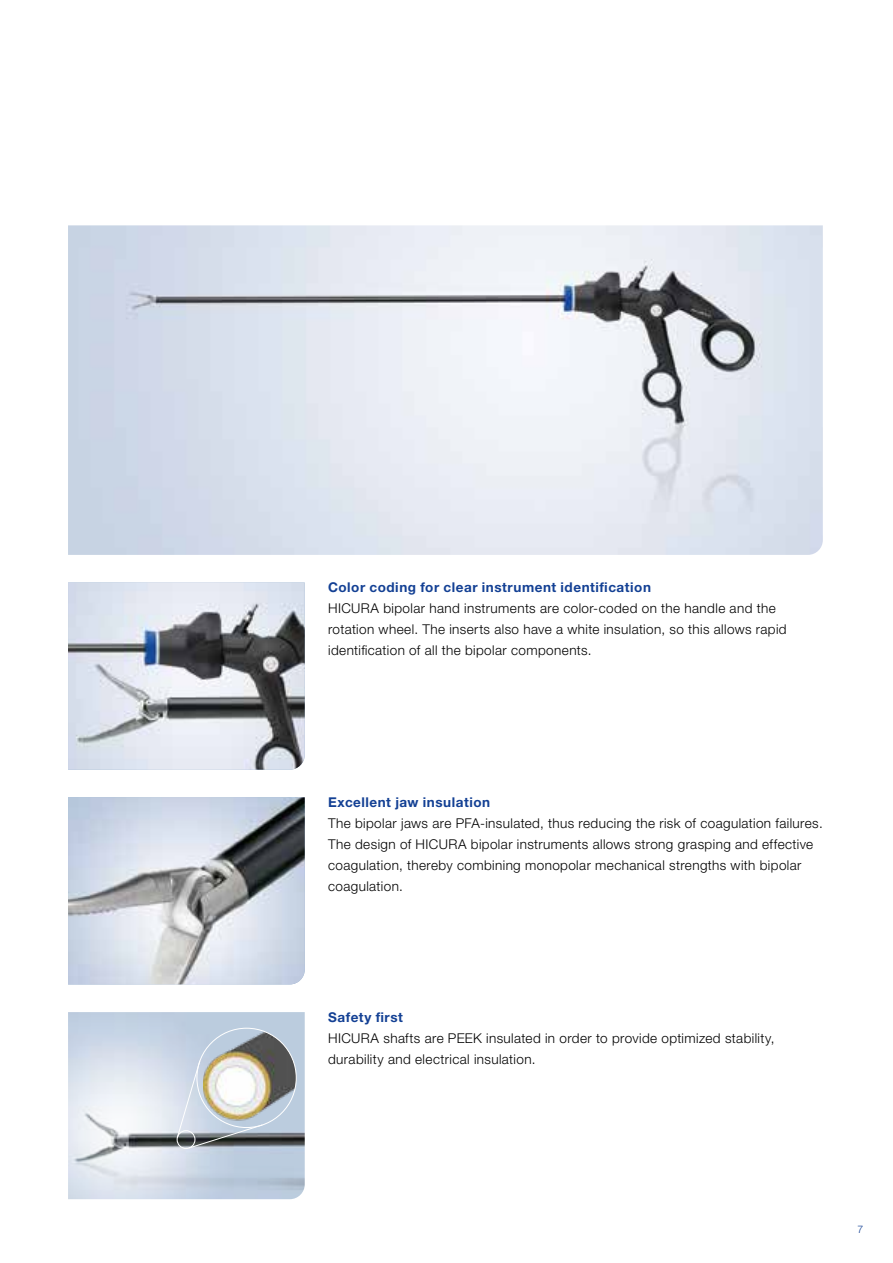
<style>
.page{position:relative;width:893px;height:1263px;background:#fff}
.page>*{position:absolute;margin:0;border:0;box-sizing:border-box;transform-origin:0 0}
.t1{font:300 13.5px/21px "Helvetica Neue LT Pro";letter-spacing:.03em;color:#000}
.t2{font:700 13.5px "Helvetica Neue LT Pro";letter-spacing:.04em;color:#134094}
.t3{font:300 10.5px "Helvetica Neue LT Pro";color:#134094}
</style>
<div class="page">
<img style="left:68px;top:225px;width:755px;height:330px">
<img style="left:68px;top:582px;width:237px;height:188px">
<img style="left:68px;top:797px;width:237px;height:187px">
<img style="left:68px;top:1012px;width:237px;height:187px">
<img style="left:203px;top:1028px;width:93px;height:94px">
<img style="left:176px;top:1060px;width:87px;height:89px">
<div style="left:177px;top:1130px;width:18px;height:19px;border:1px solid #fff;border-radius:50%"></div>
<p class="t2" style="left:328px;top:579px;width:324px">Color coding for clear instrument identification</p>
<p class="t1" style="left:328px;top:598px;width:460px">HICURA bipolar hand instruments are color-coded on the handle and the rotation wheel. The inserts also have a white insulation, so this allows rapid identification of all the bipolar components.</p>
<p class="t2" style="left:328px;top:794px;width:164px">Excellent jaw insulation</p>
<p class="t1" style="left:328px;top:812px;width:496px">The bipolar jaws are PFA-insulated, thus reducing the risk of coagulation failures.<br>The design of HICURA bipolar instruments allows strong grasping and effective coagulation, thereby combining monopolar mechanical strengths with bipolar coagulation.</p>
<p class="t2" style="left:328px;top:1008px;width:76px">Safety first</p>
<p class="t1" style="left:328px;top:1027px;width:448px">HICURA shafts are PEEK insulated in order to provide optimized stability, durability and electrical insulation.</p>
<p class="t3" style="left:857px;top:1223px;width:7px">7</p>
</div>
